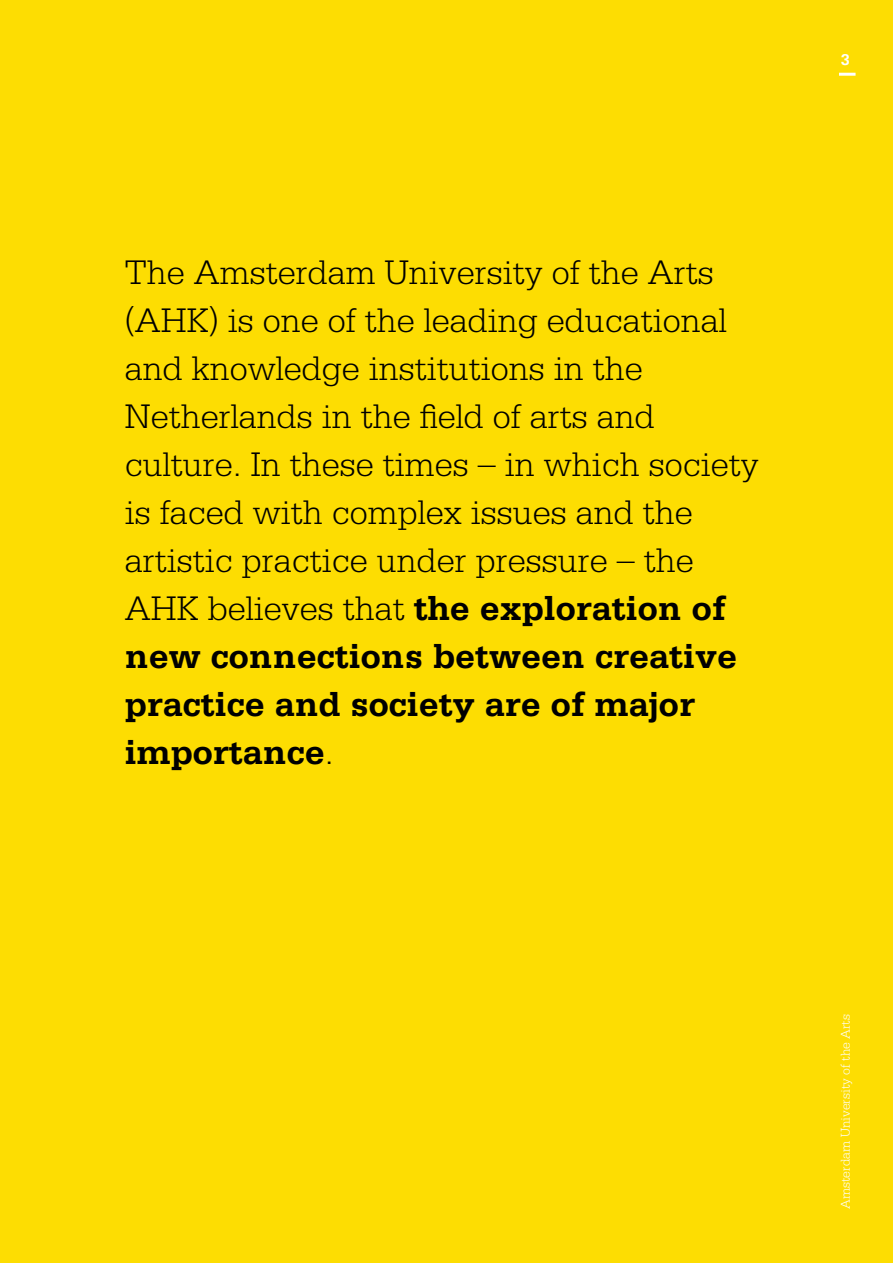
<style>
.page{position:relative;width:893px;height:1263px;background:#fddd02}
.page>*{position:absolute;margin:0;border:0;box-sizing:border-box;transform-origin:0 0}
.t1{font:300 36px/48px "Serifa Std";color:#000}
.t2{font:700 16.5px "Serifa BT";color:#fff}
.t3{font:300 13.5px "Serifa Std";color:#fff}
.s1{font-weight:700}
</style>
<div class="page">
<hr style="left:839px;top:73px;width:16px;height:3px;background:#fff">
<p class="t1" style="left:125px;top:248px;width:636px">The Amsterdam University of the Arts (AHK) is one of the leading educational and knowledge institutions in the Netherlands in the field of arts and culture. In these times – in which society is faced with complex issues and the artistic practice under pressure – the AHK believes that <span class="s1">the exploration of new connections between creative practice and society are of major importance</span>.</p>
<p class="t2" style="left:841px;top:49px;width:10px">3</p>
<p class="t3" style="left:838px;top:1209px;width:196px;rotate:-90deg">Amsterdam University of the Arts</p>
</div>
